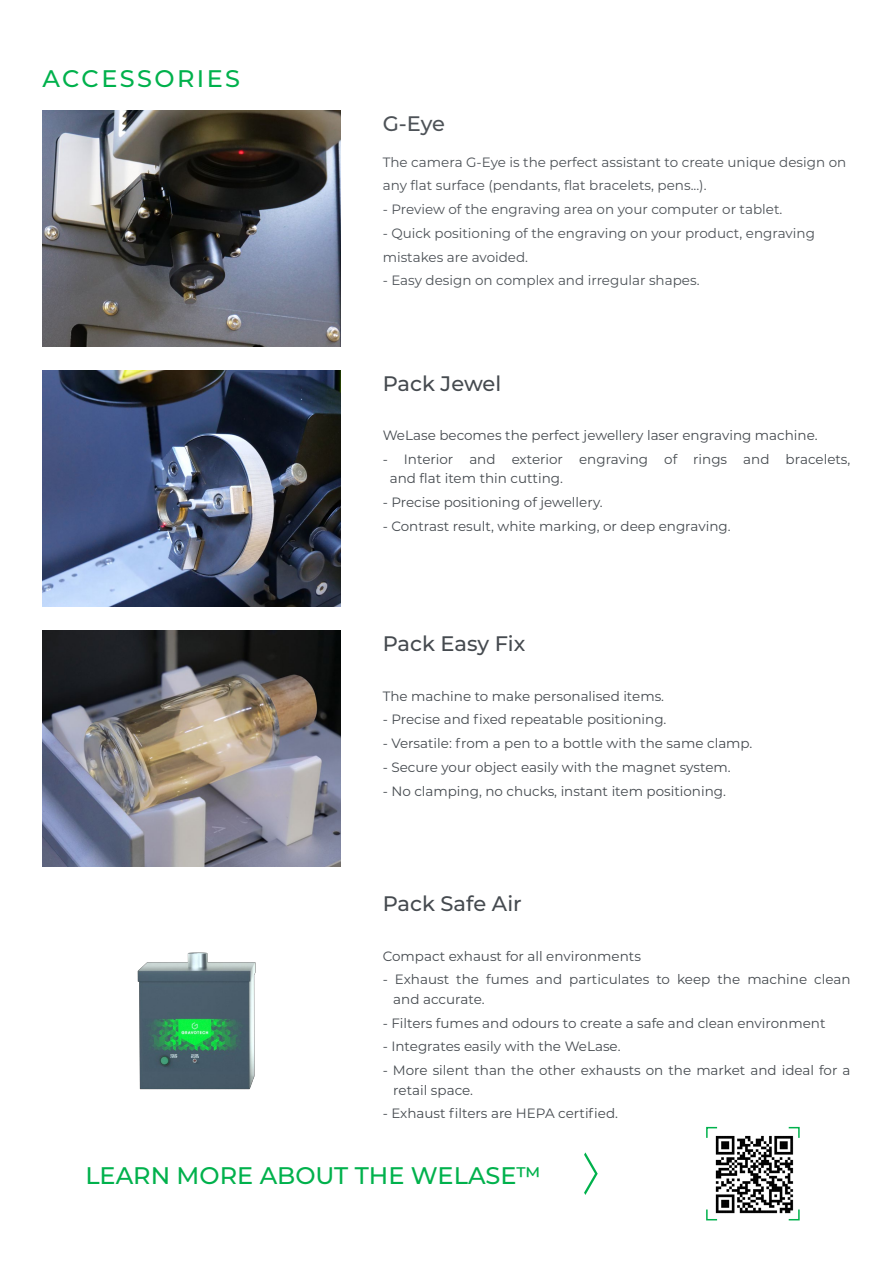
<style>
.page{position:relative;width:893px;height:1263px;background:#fff}
.page>*{position:absolute;margin:0;border:0;box-sizing:border-box;transform-origin:0 0}
.t1{font:500 24px "Montserrat";color:#00b14c}
.t2{font:500 24px "Montserrat";letter-spacing:.1em;color:#00b14c}
.t3{font:500 21px "Montserrat";letter-spacing:-.005em;color:#454a4f}
.t4{font:500 21px "Montserrat";color:#4d5257}
.t5{font:13.5px/19.5px "Montserrat";color:#454a4f}
.t6{font:13.5px/23.7px "Montserrat";color:#4d5257}
</style>
<div class="page">
<img style="left:137px;top:952px;width:119px;height:138px">
<img style="left:43px;top:630px;width:297px;height:237px">
<img style="left:43px;top:370px;width:297px;height:237px">
<svg style="left:584px;top:1152px;width:14px;height:43px"></svg>
<svg style="left:706px;top:1126px;width:12px;height:12px"></svg>
<svg style="left:706px;top:1209px;width:12px;height:12px"></svg>
<svg style="left:788px;top:1126px;width:12px;height:12px"></svg>
<svg style="left:788px;top:1209px;width:12px;height:12px"></svg>
<img style="left:43px;top:111px;width:297px;height:236px">
<img style="left:712px;top:1132px;width:83px;height:83px">
<h1 class="t2" style="left:43px;top:62px;width:199px">ACCESSORIES</h1>
<h2 class="t4" style="left:383px;top:109px;width:64px">G-Eye</h2>
<p class="t6" style="left:383px;top:150px;width:465px">The camera G-Eye is the perfect assistant to create unique design on any flat surface (pendants, flat bracelets, pens...).</p>
<p class="t6" style="left:383px;top:197px;width:401px">- Preview of the engraving area on your computer or tablet.</p>
<p class="t6" style="left:383px;top:221px;width:434px">- Quick positioning of the engraving on your product, engraving mistakes are avoided.</p>
<p class="t6" style="left:383px;top:268px;width:318px">- Easy design on complex and irregular shapes.</p>
<h2 class="t3" style="left:383px;top:369px;width:120px">Pack Jewel</h2>
<p class="t5" style="left:383px;top:425px;width:437px">WeLase becomes the perfect jewellery laser engraving machine.</p>
<p class="t5" style="left:390px;top:449px;width:462px;text-indent:-7px">- Interior and exterior engraving of rings and bracelets, and flat item thin cutting.</p>
<p class="t5" style="left:383px;top:492px;width:222px">- Precise positioning of jewellery.</p>
<p class="t5" style="left:383px;top:516px;width:349px">- Contrast result, white marking, or deep engraving.</p>
<h2 class="t3" style="left:383px;top:629px;width:144px">Pack Easy Fix</h2>
<p class="t5" style="left:383px;top:686px;width:283px">The machine to make personalised items.</p>
<p class="t5" style="left:383px;top:709px;width:285px">- Precise and fixed repeatable positioning.</p>
<p class="t5" style="left:383px;top:733px;width:371px">- Versatile: from a pen to a bottle with the same clamp.</p>
<p class="t5" style="left:383px;top:757px;width:349px">- Secure your object easily with the magnet system.</p>
<p class="t5" style="left:383px;top:781px;width:345px">- No clamping, no chucks, instant item positioning.</p>
<h2 class="t3" style="left:383px;top:889px;width:141px">Pack Safe Air</h2>
<p class="t5" style="left:383px;top:945px;width:260px">Compact exhaust for all environments</p>
<p class="t5" style="left:393px;top:969px;width:459px;text-indent:-11px">- Exhaust the fumes and particulates to keep the machine clean and accurate.</p>
<p class="t5" style="left:383px;top:1012px;width:444px">- Filters fumes and odours to create a safe and clean environment</p>
<p class="t5" style="left:383px;top:1036px;width:239px">- Integrates easily with the WeLase.</p>
<p class="t5" style="left:393px;top:1060px;width:459px;text-indent:-11px">- More silent than the other exhausts on the market and ideal for a retail space.</p>
<p class="t5" style="left:383px;top:1103px;width:237px">- Exhaust filters are HEPA certified.</p>
<h1 class="t1" style="left:85px;top:1159px;width:457px">LEARN MORE ABOUT THE WELASE™</h1>
</div>
